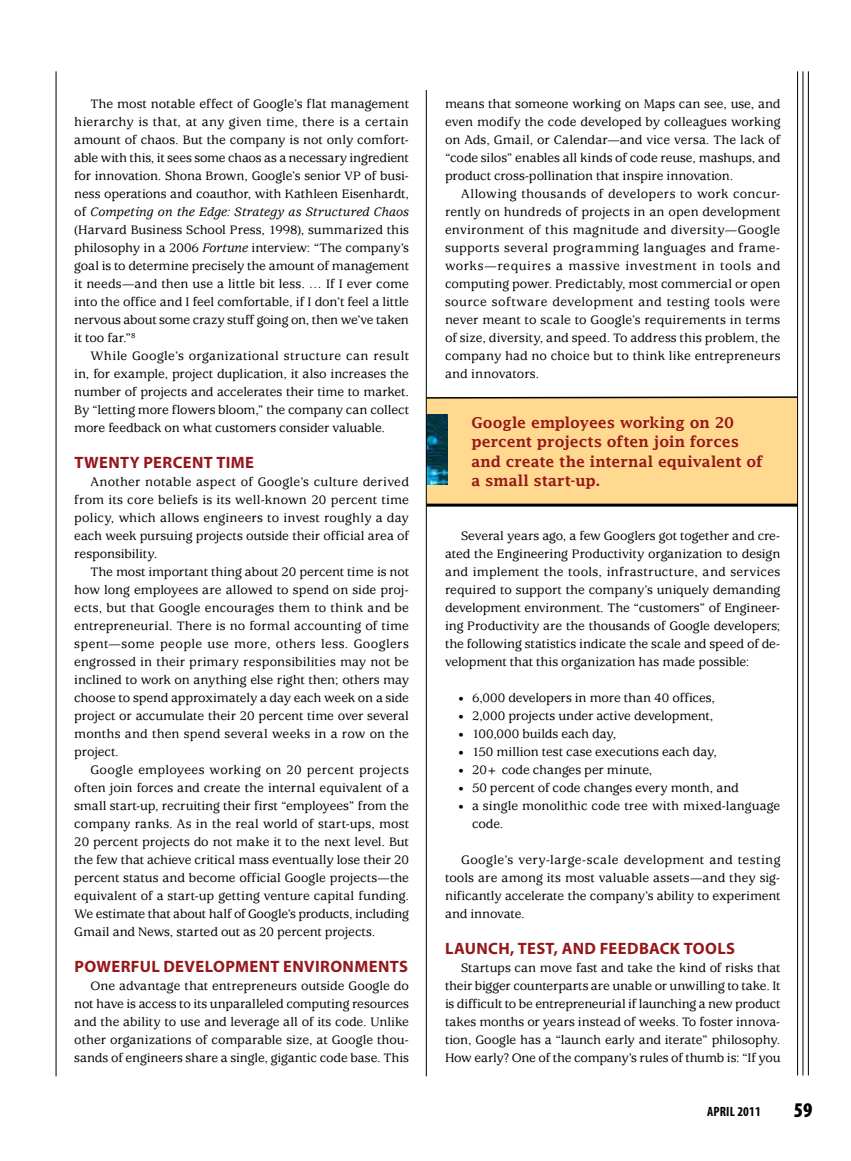
<style>
.page{position:relative;width:851px;height:1161px;background:#fff}
.page>*{position:absolute;margin:0;border:0;box-sizing:border-box;transform-origin:0 0}
.t1{font:900 condensed 21px "Myriad Pro";color:#000}
.t2{font:700 16.5px "Myriad Pro";letter-spacing:.025em;color:#96171a}
.t3{font:600 15px/19.5px "Lucida Fax";letter-spacing:-.005em;color:#96171a}
.t4{font:500 13.5px/18px "Usherwood Std";color:#000;text-align:justify}
.t5{font:700 condensed 13.5px "Myriad Pro";letter-spacing:.01em;color:#000}
.s1{font-style:italic}
.s2{font-size:10.5px}
</style>
<div class="page">
<hr style="left:56px;top:71px;width:1px;height:1005px;background:#000">
<div style="left:426px;top:397px;width:371px;height:108px;background:#ffd990"></div>
<svg style="left:425px;top:396px;width:372px;height:3px"></svg>
<img style="left:427px;top:415px;width:20px;height:69px">
<hr style="left:426px;top:504px;width:371px;height:3px;background:#000">
<hr style="left:802px;top:71px;width:1px;height:1005px;background:#000">
<hr style="left:808px;top:71px;width:1px;height:1005px;background:#000">
<hr style="left:797px;top:71px;width:1px;height:1005px;background:#000">
<hr style="left:426px;top:90px;width:1px;height:986px;background:#000">
<p class="t4" style="left:74px;top:95px;width:336px;text-indent:16px">The most notable effect of Google’s flat management hierarchy is that, at any given time, there is a certain amount of chaos. But the company is not only comfort&shy;able with this, it sees some chaos as a necessary ingredient for innovation. Shona Brown, Google’s senior VP of busi&shy;ness operations and coauthor, with Kathleen Eisenhardt, of <span class="s1">Competing on the Edge: Strategy as Structured Chaos </span>(Harvard Business School Press, 1998), summarized this philosophy in a 2006 <span class="s1">Fortune</span> interview: “The company’s goal is to determine precisely the amount of management it needs—and then use a little bit less. … If I ever come into the office and I feel comfortable, if I don’t feel a little nervous about some crazy stuff going on, then we’ve taken it too far.”<sup>8</sup></p>
<p class="t4" style="left:74px;top:347px;width:336px;text-indent:16px">While Google’s organizational structure can result in, for example, project duplication, it also increases the number of projects and accelerates their time to market.<br>By “letting more flowers bloom,” the company can collect more feedback on what customers consider valuable.</p>
<p class="t2" style="left:74px;top:452px;width:181px">TWENTY PERCENT TIME</p>
<p class="t4" style="left:74px;top:473px;width:336px;text-indent:16px">Another notable aspect of Google’s culture derived from its core beliefs is its well-known 20 percent time policy, which allows engineers to invest roughly a day each week pursuing projects outside their official area of responsibility.</p>
<p class="t4" style="left:74px;top:563px;width:336px;text-indent:16px">The most important thing about 20 percent time is not how long employees are allowed to spend on side proj&shy;ects, but that Google encourages them to think and be entrepreneurial. There is no formal accounting of time spent—some people use more, others less. Googlers engrossed in their primary responsibilities may not be inclined to work on anything else right then; others may choose to spend approximately a day each week on a side project or accumulate their 20 percent time over several months and then spend several weeks in a row on the project.</p>
<p class="t4" style="left:74px;top:761px;width:336px;text-indent:16px">Google employees working on 20 percent projects often join forces and create the internal equivalent of a small start-up, recruiting their first “employees” from the company ranks. As in the real world of start-ups, most 20 percent projects do not make it to the next level. But the few that achieve critical mass eventually lose their 20 percent status and become official Google projects—the equivalent of a start-up getting venture capital funding.<br>We estimate that about half of Google’s products, including Gmail and News, started out as 20 percent projects.</p>
<p class="t2" style="left:74px;top:956px;width:335px">POWERFUL DEVELOPMENT ENVIRONMENTS</p>
<p class="t4" style="left:74px;top:977px;width:336px;text-indent:16px">One advantage that entrepreneurs outside Google do not have is access to its unparalleled computing resources and the ability to use and leverage all of its code. Unlike other organizations of comparable size, at Google thou&shy;sands of engineers share a single, gigantic code base. This</p>
<p class="t4" style="left:445px;top:95px;width:337px">means that someone working on Maps can see, use, and even modify the code developed by colleagues working on Ads, Gmail, or Calendar—and vice versa. The lack of “code silos” enables all kinds of code reuse, mashups, and product cross-pollination that inspire innovation.</p>
<p class="t4" style="left:445px;top:185px;width:337px;text-indent:16px">Allowing thousands of developers to work concur&shy;rently on hundreds of projects in an open development environment of this magnitude and diversity—Google supports several programming languages and frame&shy;works—requires a massive investment in tools and computing power. Predictably, most commercial or open source software development and testing tools were never meant to scale to Google’s requirements in terms of size, diversity, and speed. To address this problem, the company had no choice but to think like entrepreneurs and innovators.</p>
<p class="t3" style="left:471px;top:413px;width:293px">Google employees working on 20 percent projects often join forces and create the internal equivalent of a small start-up.</p>
<p class="t4" style="left:445px;top:527px;width:337px;text-indent:16px">Several years ago, a few Googlers got together and cre&shy;ated the Engineering Productivity organization to design and implement the tools, infrastructure, and services required to support the company’s uniquely demanding development environment. The “customers” of Engineer&shy;ing Productivity are the thousands of Google developers; the following statistics indicate the scale and speed of de&shy;velopment that this organization has made possible:</p>
<p class="t4" style="left:458px;top:689px;width:258px"><span class="s2">•</span> 6,000 developers in more than 40 offices,</p>
<p class="t4" style="left:458px;top:707px;width:256px"><span class="s2">•</span> 2,000 projects under active development,</p>
<p class="t4" style="left:458px;top:725px;width:159px"><span class="s2">•</span> 100,000 builds each day,</p>
<p class="t4" style="left:458px;top:743px;width:260px"><span class="s2">•</span> 150 million test case executions each day,</p>
<p class="t4" style="left:458px;top:761px;width:195px"><span class="s2">•</span> 20+ code changes per minute,</p>
<p class="t4" style="left:458px;top:779px;width:282px"><span class="s2">•</span> 50 percent of code changes every month, and</p>
<p class="t4" style="left:472px;top:797px;width:310px;text-indent:-14px"><span class="s2">•</span> a single monolithic code tree with mixed-language code.</p>
<p class="t4" style="left:445px;top:851px;width:337px;text-indent:16px">Google’s very-large-scale development and testing tools are among its most valuable assets—and they sig&shy;nificantly accelerate the company’s ability to experiment and innovate.</p>
<p class="t2" style="left:445px;top:938px;width:291px">LAUNCH, TEST, AND FEEDBACK TOOLS</p>
<p class="t4" style="left:445px;top:959px;width:337px;text-indent:16px">Startups can move fast and take the kind of risks that their bigger counterparts are unable or unwilling to take. It is difficult to be entrepreneurial if launching a new product takes months or years instead of weeks. To foster innova&shy;tion, Google has a “launch early and iterate” philosophy.<br>How early? One of the company’s rules of thumb is: “If you</p>
<p class="t5" style="left:707px;top:1103px;width:55px">APRIL 2011</p>
<h1 class="t1" style="left:793px;top:1096px;width:20px">59</h1>
</div>
